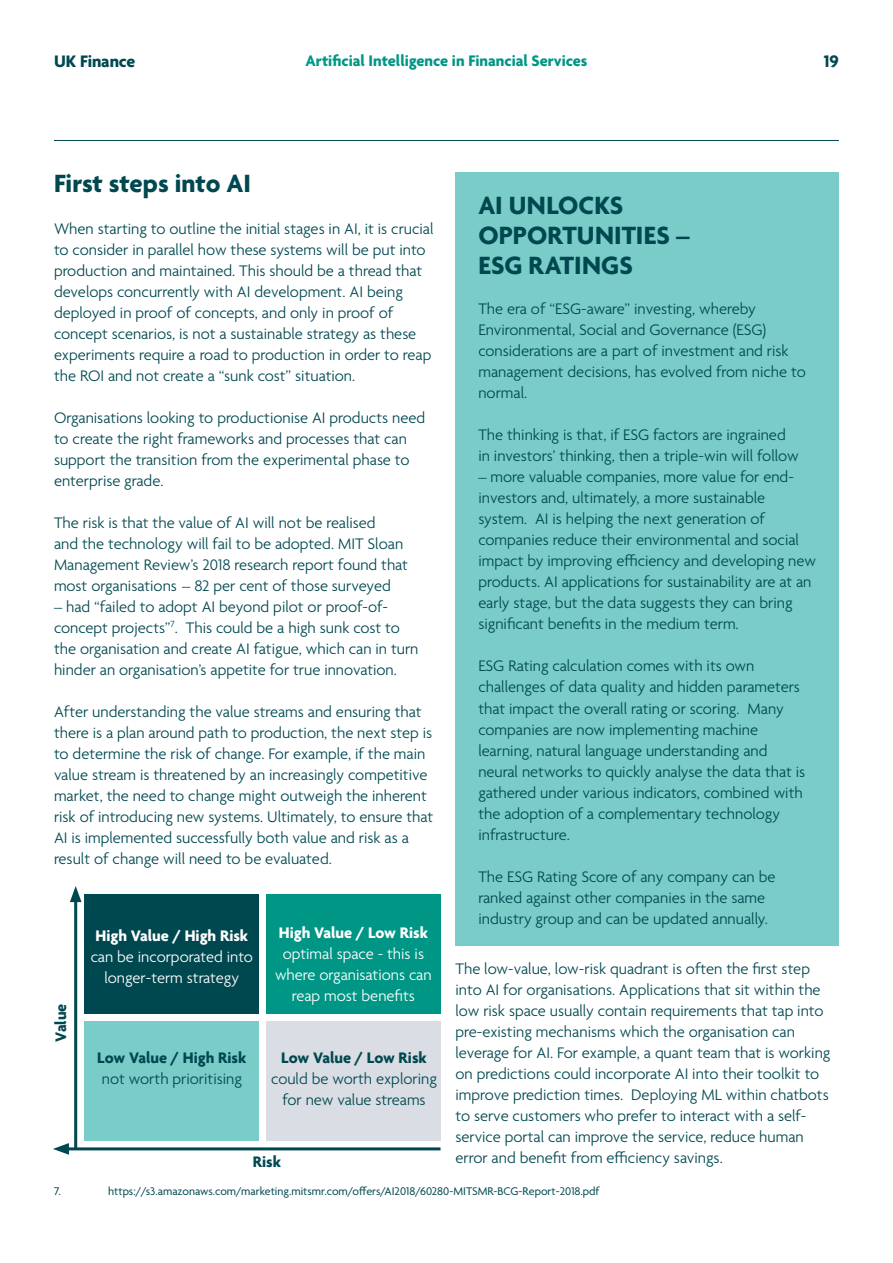
<style>
.page{position:relative;width:893px;height:1263px;background:#fff}
.page>*{position:absolute;margin:0;border:0;box-sizing:border-box;transform-origin:0 0}
.Sub_header_2_Blue{font:700 27px/30px "Agenda";color:#004850}
.t1{font:700 18px "Agenda";letter-spacing:-.005em;color:#004850}
.Body_copy_11pt_LIGHT{font:300 16.5px/21px "Agenda";color:#004850}
.Body_copy_11pt_LIGHT-2{font:300 16.5px/21px "Agenda";color:#fff;text-align:center}
.Body_copy_11pt_LIGHT-3{font:700 16.5px "Agenda";color:#004850}
.t2{font:700 16.5px "Agenda";color:#009685}
.Body_copy_11pt_LIGHT-4{font:700 16.5px "Agenda";color:#fff}
.t3{font:12px "Agenda";color:#004850}
</style>
<div class="page">
<hr style="left:54px;top:140px;width:785px;height:1px;background:#004850">
<div style="left:455px;top:172px;width:384px;height:773px;background:#7accc8"></div>
<div style="left:84px;top:895px;width:175px;height:119px;background:#004850"></div>
<div style="left:266px;top:895px;width:175px;height:119px;background:#009685"></div>
<div style="left:84px;top:1021px;width:175px;height:119px;background:#7accc8"></div>
<div style="left:266px;top:1021px;width:175px;height:119px;background:#dadde3"></div>
<hr style="left:74px;top:896px;width:3px;height:253px;background:#004850">
<svg style="left:70px;top:886px;width:12px;height:16px"></svg>
<hr style="left:63px;top:1147px;width:378px;height:3px;background:#004850">
<svg style="left:53px;top:1143px;width:16px;height:12px"></svg>
<p class="t1" style="left:54px;top:51px;width:83px">UK Finance</p>
<p class="t2" style="left:305px;top:52px;width:284px">Artificial Intelligence in Financial Services</p>
<p class="t1" style="left:824px;top:51px;width:16px">19</p>
<p class="Sub_header_2_Blue" style="left:54px;top:170px;width:198px">First steps into AI</p>
<p class="Body_copy_11pt_LIGHT" style="left:54px;top:219px;width:381px">When starting to outline the initial stages in AI, it is crucial to consider in parallel how these systems will be put into production and maintained. This should be a thread that develops concurrently with AI development. AI being deployed in proof of concepts, and only in proof of concept scenarios, is not a sustainable strategy as these experiments require a road to production in order to reap the ROI and not create a “sunk cost” situation.</p>
<p class="Body_copy_11pt_LIGHT" style="left:54px;top:408px;width:373px">Organisations looking to productionise AI products need to create the right frameworks and processes that can support the transition from the experimental phase to enterprise grade.</p>
<p class="Body_copy_11pt_LIGHT" style="left:54px;top:513px;width:356px">The risk is that the value of AI will not be realised<br>and the technology will fail to be adopted. MIT Sloan Management Review’s 2018 research report found that most organisations – 82 per cent of those surveyed</p>
<p class="Body_copy_11pt_LIGHT" style="left:54px;top:597px;width:366px">– had “failed to adopt AI beyond pilot or proof-of&shy;concept projects”<sup>7</sup>. This could be a high sunk cost to the organisation and create AI fatigue, which can in turn hinder an organisation’s appetite for true innovation.</p>
<p class="Body_copy_11pt_LIGHT" style="left:54px;top:702px;width:381px">After understanding the value streams and ensuring that there is a plan around path to production, the next step is to determine the risk of change. For example, if the main value stream is threatened by an increasingly competitive market, the need to change might outweigh the inherent risk of introducing new systems. Ultimately, to ensure that AI is implemented successfully both value and risk as a result of change will need to be evaluated.</p>
<p class="Body_copy_11pt_LIGHT-3" style="left:52px;top:1042px;width:40px;rotate:-90deg">Value</p>
<p class="Body_copy_11pt_LIGHT-4" style="left:96px;top:927px;width:154px">High Value / High Risk</p>
<p class="Body_copy_11pt_LIGHT-2" style="left:91px;top:947px;width:164px">can be incorporated into longer-term strategy</p>
<p class="Body_copy_11pt_LIGHT-3" style="left:97px;top:1048px;width:151px">Low Value / High Risk</p>
<p class="Body_copy_11pt_LIGHT" style="left:102px;top:1069px;width:142px">not worth prioritising</p>
<p class="Body_copy_11pt_LIGHT-4" style="left:279px;top:924px;width:151px">High Value / Low Risk</p>
<p class="Body_copy_11pt_LIGHT-2" style="left:275px;top:944px;width:158px">optimal space - this is where organisations can reap most benefits</p>
<p class="Body_copy_11pt_LIGHT-3" style="left:281px;top:1048px;width:147px">Low Value / Low Risk</p>
<p class="Body_copy_11pt_LIGHT" style="left:271px;top:1069px;width:167px;text-align:center">could be worth exploring for new value streams</p>
<p class="Body_copy_11pt_LIGHT-3" style="left:253px;top:1152px;width:30px">Risk</p>
<p class="Sub_header_2_Blue" style="left:478px;top:192px;width:213px">AI UNLOCKS<br>OPPORTUNITIES –<br>ESG RATINGS</p>
<p class="Body_copy_11pt_LIGHT" style="left:478px;top:300px;width:329px">The era of “ESG-aware” investing, whereby Environmental, Social and Governance (ESG) considerations are a part of investment and risk management decisions, has evolved from niche to normal.</p>
<p class="Body_copy_11pt_LIGHT" style="left:478px;top:426px;width:322px">The thinking is that, if ESG factors are ingrained in investors’ thinking, then a triple-win will follow</p>
<p class="Body_copy_11pt_LIGHT" style="left:478px;top:468px;width:339px">– more valuable companies, more value for end&shy;investors and, ultimately, a more sustainable system. AI is helping the next generation of companies reduce their environmental and social impact by improving efficiency and developing new products. AI applications for sustainability are at an early stage, but the data suggests they can bring significant benefits in the medium term.</p>
<p class="Body_copy_11pt_LIGHT" style="left:478px;top:657px;width:328px">ESG Rating calculation comes with its own challenges of data quality and hidden parameters that impact the overall rating or scoring. Many companies are now implementing machine learning, natural language understanding and neural networks to quickly analyse the data that is gathered under various indicators, combined with the adoption of a complementary technology infrastructure.</p>
<p class="Body_copy_11pt_LIGHT" style="left:478px;top:867px;width:299px">The ESG Rating Score of any company can be ranked against other companies in the same industry group and can be updated annually.</p>
<p class="Body_copy_11pt_LIGHT" style="left:455px;top:959px;width:376px">The low-value, low-risk quadrant is often the first step into AI for organisations. Applications that sit within the low risk space usually contain requirements that tap into pre-existing mechanisms which the organisation can leverage for AI. For example, a quant team that is working on predictions could incorporate AI into their toolkit to improve prediction times. Deploying ML within chatbots to serve customers who prefer to interact with a self&shy;service portal can improve the service, reduce human error and benefit from efficiency savings.</p>
<p class="t3" style="left:54px;top:1185px;width:8px">7.</p>
<p class="t3" style="left:108px;top:1185px;width:493px">https://s3.amazonaws.com/marketing.mitsmr.com/offers/AI2018/60280-MITSMR-BCG-Report-2018.pdf</p>
</div>
